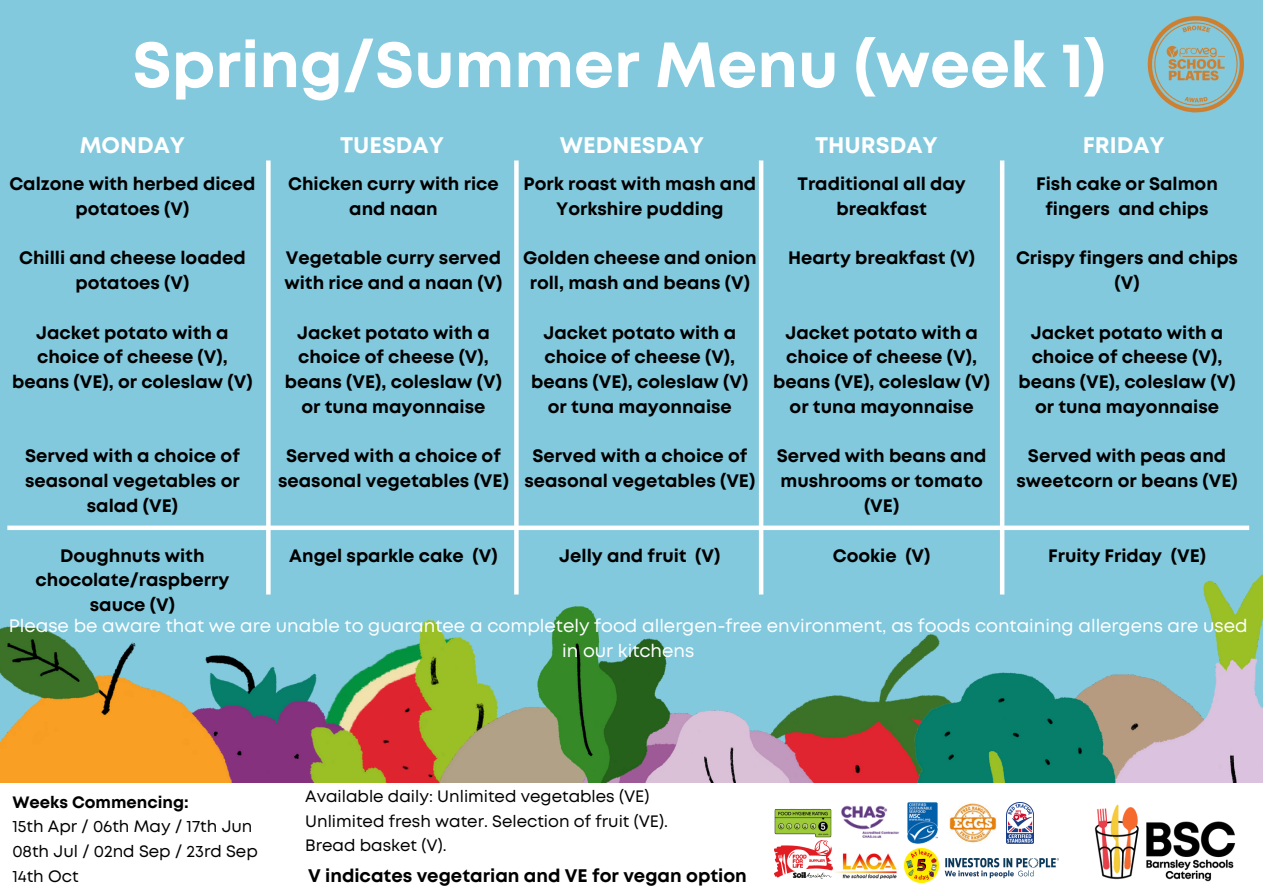
<style>
.page{position:relative;width:1263px;height:894px;background:#fff}
.page>*{position:absolute;margin:0;border:0;box-sizing:border-box;transform-origin:0 0}
.t1{font:700 63.75px "Mont";color:#fff}
.t2{font:700 22.5px "Mont";color:#fff}
.t3{font:700 18.15px "Mont";color:#000}
.t4{font:700 18px/24.8px "Mont";color:#000;text-align:center}
.t5{font:18px/24.8px "Mont";color:#fff;text-align:center}
.t6{font:16.5px/24.8px "Mont";color:#000}
.t7{font:700 16.5px "Mont";color:#000}
</style>
<div class="page">
<div style="left:0;top:0;width:1263px;height:893px;background:#82c9de"></div>
<img style="left:266px;top:594px;width:253px;height:189px">
<img style="left:1161px;top:574px;width:102px;height:209px">
<img style="left:907px;top:634px;width:33px;height:21px">
<img style="left:867px;top:655px;width:294px;height:128px">
<img style="left:0;top:620px;width:287px;height:163px">
<img style="left:410px;top:684px;width:92px;height:99px">
<img style="left:692px;top:695px;width:175px;height:88px">
<img style="left:502px;top:602px;width:190px;height:181px">
<div style="left:0;top:783px;width:1263px;height:110px;background:#fff"></div>
<img style="left:774px;top:808px;width:57px;height:29px">
<img style="left:842px;top:805px;width:57px;height:33px">
<img style="left:907px;top:802px;width:31px;height:41px">
<img style="left:949px;top:803px;width:47px;height:40px">
<img style="left:1006px;top:802px;width:27px;height:41px">
<img style="left:832px;top:853px;width:65px;height:25px">
<img style="left:904px;top:848px;width:34px;height:34px">
<img style="left:944px;top:857px;width:115px;height:21px">
<img style="left:1094px;top:804px;width:142px;height:78px">
<div style="left:266px;top:160px;width:5px;height:434px;background:#fff"></div>
<div style="left:514px;top:160px;width:5px;height:434px;background:#fff"></div>
<hr style="left:759px;top:160px;width:4px;height:434px;background:#fff">
<hr style="left:1000px;top:160px;width:4px;height:434px;background:#fff">
<div style="left:7px;top:525px;width:1242px;height:5px;background:#fff"></div>
<img style="left:1147px;top:16px;width:97px;height:97px">
<img style="left:775px;top:840px;width:57px;height:38px">
<p class="t1" style="left:132px;top:41px;width:975px">Spring/Summer Menu (week 1)</p>
<p class="t2" style="left:80px;top:136px;width:107px">MONDAY</p>
<p class="t2" style="left:340px;top:136px;width:106px">TUESDAY</p>
<h3 class="t2" style="left:560px;top:136px;width:146px">WEDNESDAY</h3>
<p class="t2" style="left:815px;top:136px;width:124px">THURSDAY</p>
<p class="t2" style="left:1083px;top:136px;width:84px">FRIDAY</p>
<h3 class="t4" style="left:9px;top:173px;width:248px">Calzone with herbed diced potatoes (V)</h3>
<h3 class="t4" style="left:19px;top:247px;width:228px">Chilli and cheese loaded potatoes (V)</h3>
<h3 class="t4" style="left:12px;top:321px;width:242px">Jacket potato with a choice of cheese (V), beans (VE), or coleslaw (V)</h3>
<h3 class="t4" style="left:25px;top:445px;width:216px">Served with a choice of seasonal vegetables or salad (VE)</h3>
<h3 class="t4" style="left:36px;top:544px;width:195px">Doughnuts with chocolate/raspberry sauce (V)</h3>
<h3 class="t4" style="left:288px;top:173px;width:212px">Chicken curry with rice and naan</h3>
<h3 class="t4" style="left:284px;top:247px;width:220px;text-align:left">Vegetable curry served with rice and a naan (V)</h3>
<h3 class="t4" style="left:285px;top:321px;width:219px">Jacket potato with a choice of cheese (V), beans (VE), coleslaw (V) or tuna mayonnaise</h3>
<p class="t4" style="left:278px;top:445px;width:232px">Served with a choice of seasonal vegetables (VE)</p>
<p class="t4" style="left:524px;top:173px;width:234px">Pork roast with mash and<br>Yorkshire pudding</p>
<p class="t4" style="left:523px;top:247px;width:235px">Golden cheese and onion roll, mash and beans (V)</p>
<p class="t4" style="left:531px;top:321px;width:219px">Jacket potato with a choice of cheese (V), beans (VE), coleslaw (V) or tuna mayonnaise</p>
<p class="t4" style="left:524px;top:445px;width:232px">Served with a choice of seasonal vegetables (VE)</p>
<p class="t4" style="left:289px;top:544px;width:210px">Angel sparkle cake (V)</p>
<p class="t4" style="left:559px;top:544px;width:163px">Jelly and fruit (V)</p>
<p class="t4" style="left:797px;top:173px;width:170px">Traditional all day breakfast</p>
<p class="t4" style="left:788px;top:247px;width:189px">Hearty breakfast (V)</p>
<p class="t4" style="left:773px;top:321px;width:219px">Jacket potato with a choice of cheese (V), beans (VE), coleslaw (V) or tuna mayonnaise</p>
<p class="t4" style="left:777px;top:445px;width:211px">Served with beans and mushrooms or tomato (VE)</p>
<p class="t4" style="left:833px;top:544px;width:99px">Cookie (V)</p>
<p class="t4" style="left:1036px;top:173px;width:183px">Fish cake or Salmon fingers and chips</p>
<p class="t4" style="left:1016px;top:247px;width:224px">Crispy fingers and chips (V)</p>
<p class="t4" style="left:1018px;top:321px;width:219px">Jacket potato with a choice of cheese (V), beans (VE), coleslaw (V) or tuna mayonnaise</p>
<p class="t4" style="left:1016px;top:445px;width:223px">Served with peas and sweetcorn or beans (VE)</p>
<p class="t4" style="left:1048px;top:544px;width:159px">Fruity Friday (VE)</p>
<p class="t5" style="left:9px;top:614px;width:1240px">Please be aware that we are unable to guarantee a completely food allergen-free environment, as foods containing allergens are used in our kitchens</p>
<h3 class="t7" style="left:12px;top:795px;width:178px">Weeks Commencing:</h3>
<h3 class="t6" style="left:12px;top:815px;width:242px">15th Apr / 06th May / 17th Jun</h3>
<h3 class="t6" style="left:12px;top:840px;width:247px">08th Jul / 02nd Sep / 23rd Sep</h3>
<h3 class="t6" style="left:12px;top:864px;width:68px">14th Oct</h3>
<p class="t6" style="left:305px;top:784px;width:364px">Available daily: Unlimited vegetables (VE)<br>Unlimited fresh water. Selection of fruit (VE).<br>Bread basket (V).</p>
<p class="t3" style="left:308px;top:868px;width:440px">V indicates vegetarian and VE for vegan option</p>
</div>
